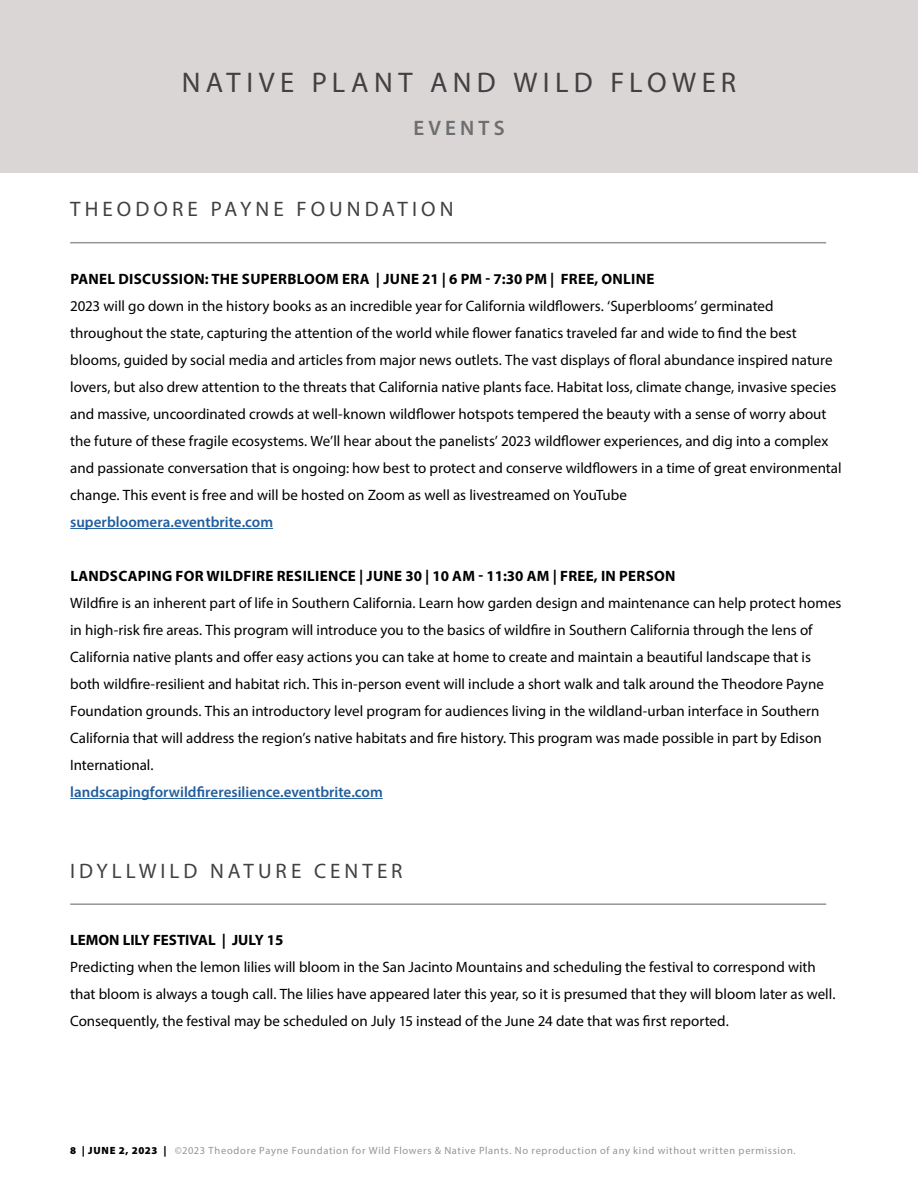
<style>
.page{position:relative;width:918px;height:1188px;background:#fff}
.page>*{position:absolute;margin:0;border:0;box-sizing:border-box;transform-origin:0 0}
.t1{font:28.5px "Myriad Pro";letter-spacing:.185em;color:#414042}
.t2{font:21px "Myriad Pro";letter-spacing:.195em;color:#414042}
.t3{font:600 21px "Myriad Pro";letter-spacing:.2em;color:#6d6e71}
.t4{font:15px/27px "Myriad Pro";color:#000}
.t5{font:700 15px "Myriad Pro";letter-spacing:.02em;color:#000}
.t6{font:600 15px "Myriad Pro";color:#215e9e}
.t7{font:700 15px "Myriad Pro";color:#000}
.t8{font:10.5px "Myriad Pro";letter-spacing:.065em;color:#939598}
.s1{font-weight:900;color:#000}
</style>
<div class="page">
<hr style="left:70px;top:528px;width:203px;height:1px;background:#215e9e">
<hr style="left:70px;top:798px;width:313px;height:1px;background:#215e9e">
<hr style="left:70px;top:242px;width:756px;height:1px;background:#939598">
<hr style="left:70px;top:903px;width:756px;height:2px;background:#939598">
<div style="left:0;top:0;width:918px;height:173px;background:#dad6d6"></div>
<h1 class="t1" style="left:182px;top:64px;width:556px">NATIVE PLANT AND WILD FLOWER</h1>
<h2 class="t3" style="left:413px;top:115px;width:93px">EVENTS</h2>
<h2 class="t2" style="left:70px;top:196px;width:385px">THEODORE PAYNE FOUNDATION</h2>
<p class="t5" style="left:70px;top:269px;width:586px">PANEL DISCUSSION: THE SUPERBLOOM ERA | JUNE 21 | 6 PM - 7:30 PM | FREE, ONLINE</p>
<p class="t4" style="left:70px;top:292px;width:773px">2023 will go down in the history books as an incredible year for California wildflowers. ‘Superblooms’ germinated throughout the state, capturing the attention of the world while flower fanatics traveled far and wide to find the best blooms, guided by social media and articles from major news outlets. The vast displays of floral abundance inspired nature lovers, but also drew attention to the threats that California native plants face. Habitat loss, climate change, invasive species and massive, uncoordinated crowds at well-known wildflower hotspots tempered the beauty with a sense of worry about the future of these fragile ecosystems. We’ll hear about the panelists’ 2023 wildflower experiences, and dig into a complex and passionate conversation that is ongoing: how best to protect and conserve wildflowers in a time of great environmental change. This event is free and will be hosted on Zoom as well as livestreamed on YouTube</p>
<p class="t6" style="left:70px;top:512px;width:204px">superbloomera.eventbrite.com</p>
<p class="t5" style="left:70px;top:566px;width:607px">LANDSCAPING FOR WILDFIRE RESILIENCE | JUNE 30 | 10 AM - 11:30 AM | FREE, IN PERSON</p>
<p class="t4" style="left:70px;top:589px;width:773px">Wildfire is an inherent part of life in Southern California. Learn how garden design and maintenance can help protect homes in high-risk fire areas. This program will introduce you to the basics of wildfire in Southern California through the lens of California native plants and offer easy actions you can take at home to create and maintain a beautiful landscape that is both wildfire-resilient and habitat rich. This in-person event will include a short walk and talk around the Theodore Payne Foundation grounds. This an introductory level program for audiences living in the wildland-urban interface in Southern California that will address the region’s native habitats and fire history. This program was made possible in part by Edison International.</p>
<p class="t6" style="left:70px;top:782px;width:314px">landscapingforwildfireresilience.eventbrite.com</p>
<h2 class="t2" style="left:70px;top:858px;width:334px">IDYLLWILD NATURE CENTER</h2>
<p class="t7" style="left:70px;top:931px;width:215px">LEMON LILY FESTIVAL | JULY 15</p>
<p class="t4" style="left:70px;top:954px;width:767px">Predicting when the lemon lilies will bloom in the San Jacinto Mountains and scheduling the festival to correspond with that bloom is always a tough call. The lilies have appeared later this year, so it is presumed that they will bloom later as well.<br>Consequently, the festival may be scheduled on July 15 instead of the June 24 date that was first reported.</p>
<p class="t8" style="left:70px;top:1144px;width:727px"><span class="s1">8 | JUNE 2, 2023 |</span> ©2023 Theodore Payne Foundation for Wild Flowers &amp; Native Plants. No reproduction of any kind without written permission.</p>
</div>
